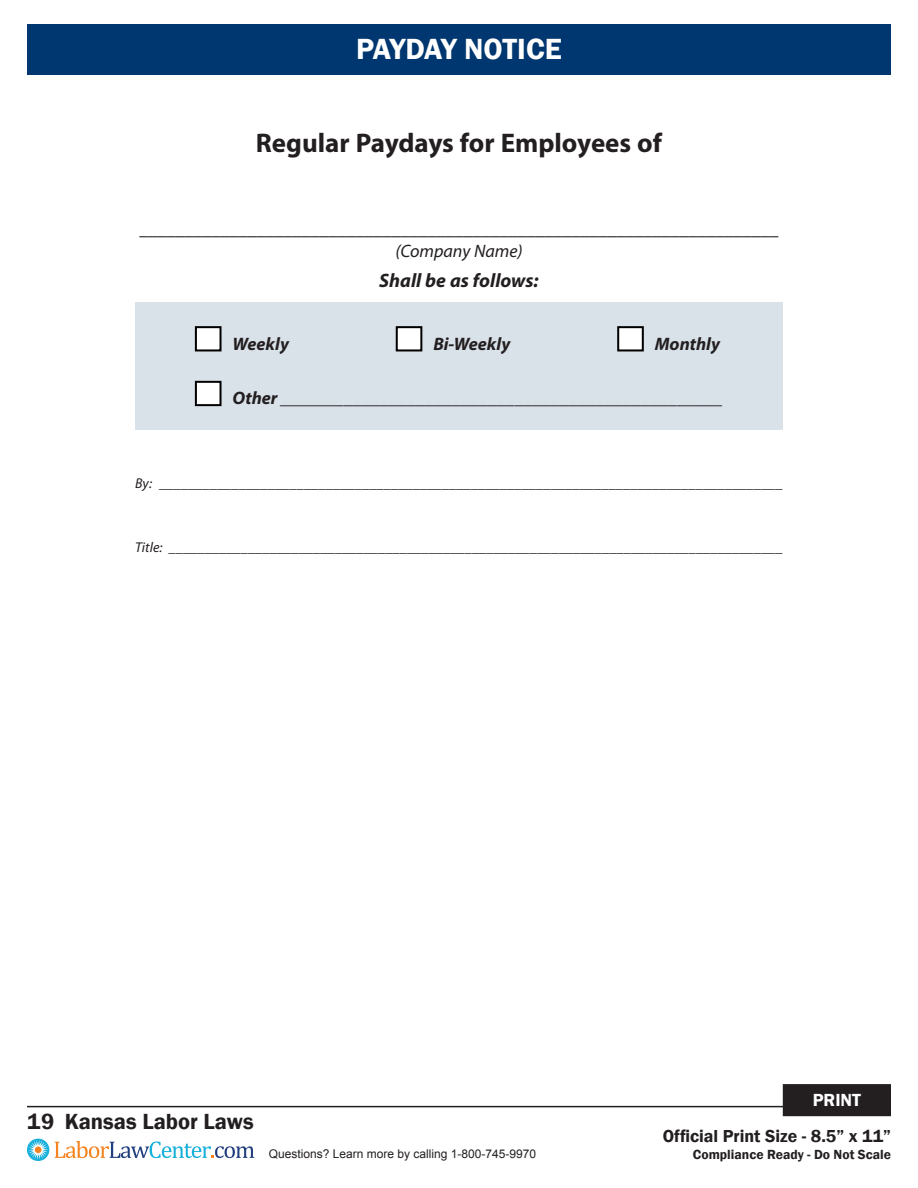
<style>
.page{position:relative;width:918px;height:1188px;background:#fff}
.page>*{position:absolute;margin:0;border:0;box-sizing:border-box;transform-origin:0 0}
.t1{font:600 30px "Franklin Gothic";color:#fff}
.t2{font:700 27px "Myriad Pro";color:#231f20}
.t3{font:600 22.5px "Franklin Gothic";color:#231f20}
.t4{font:italic 700 19.5px "Myriad Pro";color:#231f20}
.t5{font:italic 700 18px "Myriad Pro";color:#231f20}
.t6{font:18px "Myriad Pro";color:#000}
.t7{font:italic 18px "Myriad Pro";color:#231f20}
.t8{font:600 18px "Franklin Gothic";color:#fff}
.t9{font:600 17.85px "Franklin Gothic";color:#231f20}
.t10{font:italic 14.25px "Myriad Pro";letter-spacing:.005em;color:#231f20}
.t11{font:600 13.65px "Franklin Gothic";color:#231f20}
.t12{font:12px "Arial";color:#231f20}
</style>
<div class="page">
<hr style="left:27px;top:1106px;width:864px;height:1px;background:#231f20">
<svg style="left:27px;top:1139px;width:22px;height:22px"></svg>
<div style="left:35px;top:1146px;width:7px;height:7px;background:#f58320;border-radius:50%"></div>
<svg style="left:55px;top:1141px;width:199px;height:17px"></svg>
<div style="left:784px;top:1086px;width:106px;height:29px;background:#231f20"></div>
<div style="left:783px;top:1084px;width:108px;height:32px;border:3px solid #231f20"></div>
<div style="left:27px;top:24px;width:864px;height:50px;background:#003770"></div>
<div style="left:135px;top:302px;width:648px;height:128px;background:#d9e1e9"></div>
<div style="left:195px;top:326px;width:27px;height:25px;background:#fff;border:2px solid #000"></div>
<div style="left:396px;top:326px;width:26px;height:25px;background:#fff;border:2px solid #000"></div>
<div style="left:617px;top:326px;width:27px;height:25px;background:#fff;border:2px solid #000"></div>
<div style="left:195px;top:381px;width:27px;height:25px;background:#fff;border:2px solid #000"></div>
<p class="t1" style="left:356px;top:31px;width:207px">PAYDAY NOTICE</p>
<p class="t2" style="left:256px;top:125px;width:408px">Regular Paydays for Employees of</p>
<p class="t6" style="left:140px;top:218px;width:640px">_______________________________________________________________________</p>
<p class="t7" style="left:395px;top:240px;width:129px">(Company Name)</p>
<p class="t4" style="left:379px;top:268px;width:161px">Shall be as follows:</p>
<p class="t5" style="left:233px;top:332px;width:58px">Weekly</p>
<p class="t5" style="left:433px;top:332px;width:79px">Bi-Weekly</p>
<p class="t5" style="left:655px;top:332px;width:67px">Monthly</p>
<p class="t5" style="left:233px;top:386px;width:492px">Other _________________________________________________</p>
<p class="t10" style="left:135px;top:474px;width:650px">By: ______________________________________________________________________________________</p>
<p class="t10" style="left:135px;top:539px;width:650px">Title: _____________________________________________________________________________________</p>
<p class="t8" style="left:813px;top:1089px;width:50px">PRINT</p>
<h3 class="t3" style="left:27px;top:1107px;width:228px">19 Kansas Labor Laws</h3>
<p class="t12" style="left:269px;top:1146px;width:269px">Questions? Learn more by calling 1-800-745-9970</p>
<p class="t9" style="left:663px;top:1125px;width:230px">Official Print Size - 8.5” x 11”</p>
<p class="t11" style="left:693px;top:1146px;width:200px">Compliance Ready - Do Not Scale</p>
</div>
